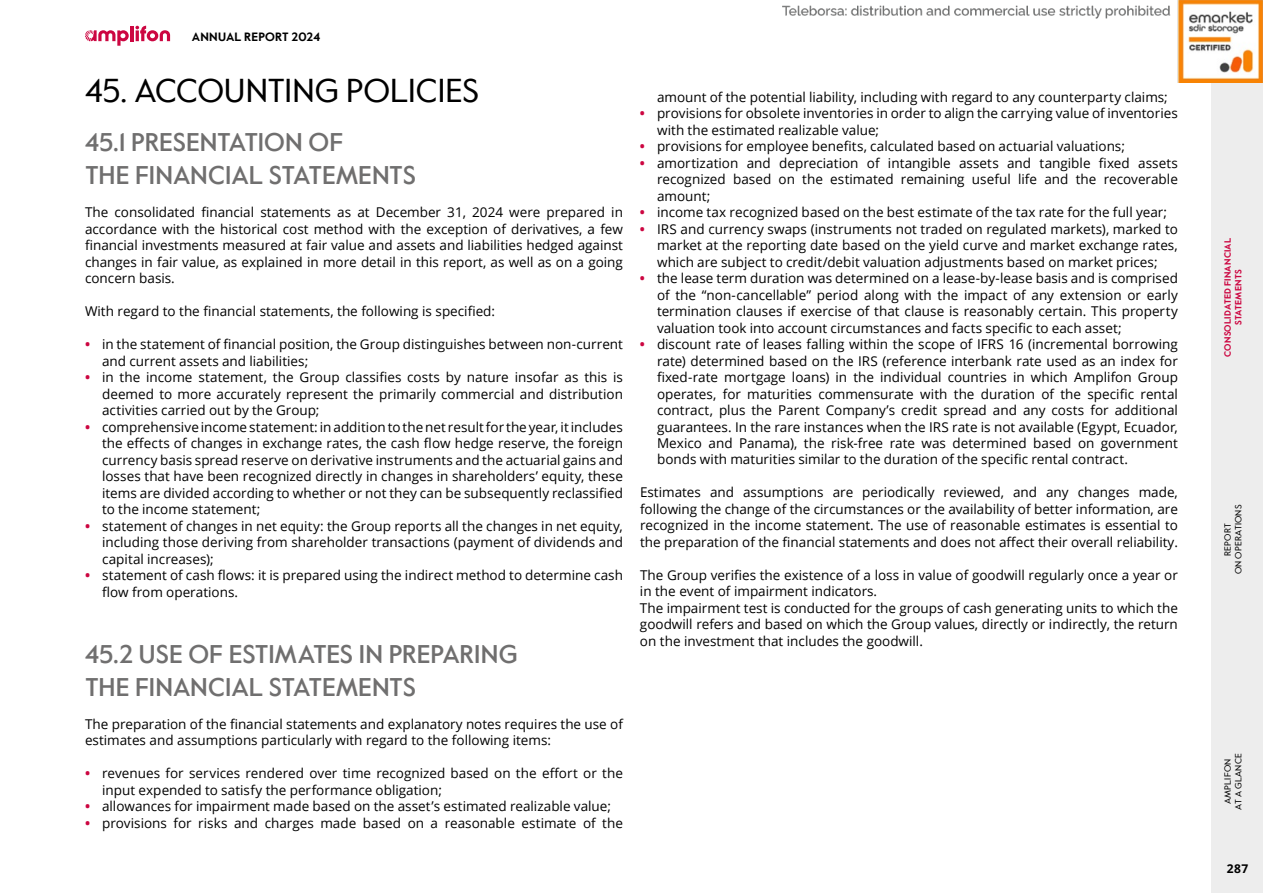
<style>
.page{position:relative;width:1263px;height:893px;background:#fff}
.page>*{position:absolute;margin:0;border:0;box-sizing:border-box;transform-origin:0 0}
.t1{font:33px "Value Sans Pro";letter-spacing:-.005em;color:#000}
.t2{font:500 25.5px/33px "Value Sans Pro";letter-spacing:-.005em;color:#706f6f}
.t3{font:13.5px/16.5px "Open Sans";color:#000;text-align:justify}
.t4{font:700 12px "Value Sans Pro";letter-spacing:.01em;color:#000}
.t5{font:700 12px "Open Sans";color:#000}
.t6{font:9px/10.8px "Value Sans Pro";letter-spacing:.025em;color:#000;text-align:center}
.t7{font:700 9px/10.8px "Value Sans Pro";letter-spacing:.02em;color:#cc0641;text-align:center}
.s1{font-weight:700;color:#cc0641}
</style>
<div class="page">
<hr style="left:130px;top:26px;width:4px;height:15px;background:#cc0641">
<svg style="left:135px;top:26px;width:35px;height:15px"></svg>
<svg style="left:85px;top:30px;width:44px;height:16px"></svg>
<div style="left:1212px;top:0;width:51px;height:893px;background:#ededed"></div>
<img style="left:783px;top:0;width:480px;height:82px">
<p class="t4" style="left:192px;top:30px;width:130px">ANNUAL REPORT 2024</p>
<h1 class="t1" style="left:85px;top:70px;width:396px">45. ACCOUNTING POLICIES</h1>
<h2 class="t2" style="left:85px;top:126px;width:332px">45.1 PRESENTATION OF<br>THE FINANCIAL STATEMENTS</h2>
<p class="t3" style="left:85px;top:204px;width:539px">The consolidated fi nancial statements as at December 31, 2024 were prepared in accordance with the historical cost method with the exception of derivatives, a few fi nancial investments measured at fair value and assets and liabilities hedged against changes in fair value, as explained in more detail in this report, as well as on a going concern basis.</p>
<p class="t3" style="left:85px;top:303px;width:412px">With regard to the fi nancial statements, the following is specified:</p>
<p class="t3" style="left:102px;top:336px;width:522px;text-indent:-17px"><span class="s1">•</span> in the statement of fi nancial position, the Group distinguishes between non-current and current assets and liabilities;</p>
<p class="t3" style="left:102px;top:369px;width:522px;text-indent:-17px"><span class="s1">•</span> in the income statement, the Group classifies costs by nature insofar as this is deemed to more accurately represent the primarily commercial and distribution activities carried out by the Group;</p>
<p class="t3" style="left:102px;top:418px;width:522px;text-indent:-17px"><span class="s1">•</span> comprehensive income statement: in addition to the net result for the year, it includes the effects of changes in exchange rates, the cash fl ow hedge reserve, the foreign currency basis spread reserve on derivative instruments and the actuarial gains and losses that have been recognized directly in changes in shareholders’ equity, these items are divided according to whether or not they can be subsequently reclassified to the income statement;</p>
<p class="t3" style="left:102px;top:517px;width:522px;text-indent:-17px"><span class="s1">•</span> statement of changes in net equity: the Group reports all the changes in net equity, including those deriving from shareholder transactions (payment of dividends and capital increases);</p>
<p class="t3" style="left:102px;top:566px;width:522px;text-indent:-17px"><span class="s1">•</span> statement of cash flows: it is prepared using the indirect method to determine cash flow from operations.</p>
<h2 class="t2" style="left:85px;top:638px;width:434px">45.2 USE OF ESTIMATES IN PREPARING<br>THE FINANCIAL STATEMENTS</h2>
<p class="t3" style="left:85px;top:715px;width:539px">The preparation of the fi nancial statements and explanatory notes requires the use of estimates and assumptions particularly with regard to the following items:</p>
<p class="t3" style="left:102px;top:765px;width:522px;text-indent:-17px"><span class="s1">•</span> revenues for services rendered over time recognized based on the effort or the input expended to satisfy the performance obligation;</p>
<p class="t3" style="left:85px;top:798px;width:527px"><span class="s1">•</span> allowances for impairment made based on the asset’s estimated realizable value;</p>
<p class="t3" style="left:85px;top:814px;width:539px"><span class="s1">•</span> provisions for risks and charges made based on a reasonable estimate of the</p>
<p class="t3" style="left:657px;top:88px;width:512px">amount of the potential liability, including with regard to any counterparty claims;</p>
<p class="t3" style="left:657px;top:105px;width:522px;text-indent:-17px"><span class="s1">•</span> provisions for obsolete inventories in order to align the carrying value of inventories with the estimated realizable value;</p>
<p class="t3" style="left:640px;top:138px;width:486px"><span class="s1">•</span> provisions for employee benefits, calculated based on actuarial valuations;</p>
<p class="t3" style="left:657px;top:154px;width:522px;text-indent:-17px"><span class="s1">•</span> amortization and depreciation of intangible assets and tangible fixed assets recognized based on the estimated remaining useful life and the recoverable amount;</p>
<p class="t3" style="left:640px;top:204px;width:529px"><span class="s1">•</span> income tax recognized based on the best estimate of the tax rate for the full year;</p>
<p class="t3" style="left:657px;top:220px;width:522px;text-indent:-17px"><span class="s1">•</span> IRS and currency swaps (instruments not traded on regulated markets), marked to market at the reporting date based on the yield curve and market exchange rates, which are subject to credit/debit valuation adjustments based on market prices;</p>
<p class="t3" style="left:657px;top:269px;width:522px;text-indent:-17px"><span class="s1">•</span> the lease term duration was determined on a lease-by-lease basis and is comprised of the “non-cancellable” period along with the impact of any extension or early termination clauses if exercise of that clause is reasonably certain. This property valuation took into account circumstances and facts specific to each asset;</p>
<p class="t3" style="left:657px;top:335px;width:522px;text-indent:-17px"><span class="s1">•</span> discount rate of leases falling within the scope of IFRS 16 (incremental borrowing rate) determined based on the IRS (reference interbank rate used as an index for fixed-rate mortgage loans) in the individual countries in which Amplifon Group operates, for maturities commensurate with the duration of the specific rental contract, plus the Parent Company’s credit spread and any costs for additional guarantees. In the rare instances when the IRS rate is not available (Egypt, Ecuador, Mexico and Panama), the risk-free rate was determined based on government bonds with maturities similar to the duration of the specific rental contract.</p>
<p class="t3" style="left:640px;top:484px;width:539px">Estimates and assumptions are periodically reviewed, and any changes made, following the change of the circumstances or the availability of better information, are recognized in the income statement. The use of reasonable estimates is essential to the preparation of the fi nancial statements and does not affect their overall reliability.</p>
<p class="t3" style="left:640px;top:566px;width:539px;text-align:left">The Group verifies the existence of a loss in value of goodwill regularly once a year or in the event of impairment indicators.<br>The impairment test is conducted for the groups of cash generating units to which the goodwill refers and based on which the Group values, directly or indirectly, the return on the investment that includes the goodwill.</p>
<p class="t7" style="left:1223px;top:357px;width:121px;rotate:-90deg">CONSOLIDATED FINANCIAL<br>STATEMENTS</p>
<p class="t6" style="left:1222px;top:574px;width:71px;rotate:-90deg">REPORT<br>ON OPERATIONS</p>
<p class="t6" style="left:1222px;top:810px;width:58px;rotate:-90deg">AMPLIFON<br>AT A GLANCE</p>
<p class="t5" style="left:1227px;top:860px;width:23px">287</p>
</div>
